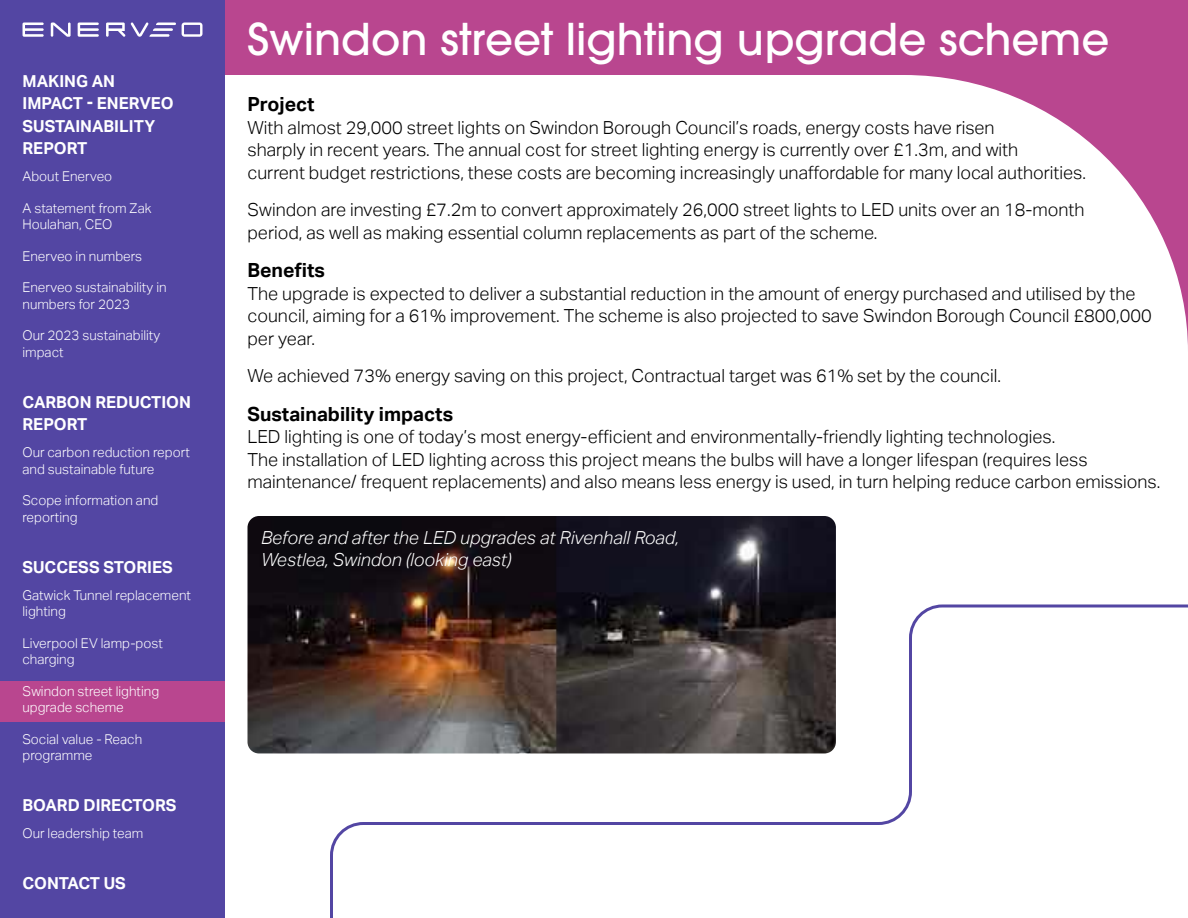
<style>
.page{position:relative;width:1188px;height:918px;background:#fff}
.page>*{position:absolute;margin:0;border:0;box-sizing:border-box;transform-origin:0 0}
.t1{font:500 43.5px "ITC Avant Garde Pro";color:#fff}
.t2{font:700 19.5px "Aktiv Grotesk";color:#000}
.t3{font:300 18px/22.5px "Aktiv Grotesk";color:#000}
.t4{font:italic 300 18px/22.5px "Aktiv Grotesk";color:#fff}
.t5{font:700 16.5px/22.5px "Aktiv Grotesk";color:#fff}
.t6{font:300 13.5px/16.5px "Aktiv Grotesk";color:#fff}
</style>
<div class="page">
<div style="left:0;top:0;width:225px;height:918px;background:#5346a3"></div>
<div style="left:225px;top:0;width:963px;height:918px;background:#b9468f"></div>
<div style="left:225px;top:75px;width:963px;height:843px;background:#fff"></div>
<img style="left:248px;top:516px;width:588px;height:237px">
<div style="left:0;top:681px;width:225px;height:40px;background:#b9468f"></div>
<svg style="left:328px;top:603px;width:860px;height:315px;background:#cac6c5"></svg>
<svg style="left:106px;top:23px;width:70px;height:14px"></svg>
<svg style="left:51px;top:23px;width:20px;height:14px"></svg>
<svg style="left:22px;top:22px;width:22px;height:15px"></svg>
<svg style="left:182px;top:23px;width:20px;height:14px"></svg>
<svg style="left:78px;top:22px;width:21px;height:15px"></svg>
<p class="t5" style="left:22px;top:70px;width:153px">MAKING AN<br>IMPACT - ENERVEO<br>SUSTAINABILITY<br>REPORT</p>
<p class="t6" style="left:22px;top:168px;width:91px">About Enerveo</p>
<p class="t6" style="left:22px;top:200px;width:130px">A statement from Zak<br>Houlahan, CEO</p>
<p class="t6" style="left:22px;top:248px;width:121px">Enerveo in numbers</p>
<p class="t6" style="left:22px;top:279px;width:146px">Enerveo sustainability in numbers for 2023</p>
<p class="t6" style="left:22px;top:327px;width:139px">Our 2023 sustainability impact</p>
<p class="t5" style="left:22px;top:391px;width:170px">CARBON REDUCTION<br>REPORT</p>
<p class="t6" style="left:22px;top:444px;width:169px">Our carbon reduction report and sustainable future</p>
<p class="t6" style="left:22px;top:492px;width:137px">Scope information and reporting</p>
<p class="t5" style="left:22px;top:556px;width:152px">SUCCESS STORIES</p>
<p class="t6" style="left:22px;top:587px;width:170px">Gatwick Tunnel replacement lighting</p>
<p class="t6" style="left:22px;top:635px;width:142px">Liverpool EV lamp-post charging</p>
<p class="t6" style="left:22px;top:683px;width:138px">Swindon street lighting upgrade scheme</p>
<p class="t6" style="left:22px;top:731px;width:121px">Social value - Reach programme</p>
<p class="t5" style="left:22px;top:794px;width:156px">BOARD DIRECTORS</p>
<p class="t6" style="left:22px;top:825px;width:122px">Our leadership team</p>
<p class="t5" style="left:22px;top:872px;width:105px">CONTACT US</p>
<h1 class="t1" style="left:248px;top:11px;width:863px">Swindon street lighting upgrade scheme</h1>
<p class="t2" style="left:248px;top:93px;width:69px">Project</p>
<p class="t3" style="left:248px;top:116px;width:840px">With almost 29,000 street lights on Swindon Borough Council’s roads, energy costs have risen<br>sharply in recent years. The annual cost for street lighting energy is currently over £1.3m, and with<br>current budget restrictions, these costs are becoming increasingly unaffordable for many local authorities.</p>
<p class="t3" style="left:248px;top:199px;width:838px">Swindon are investing £7.2m to convert approximately 26,000 street lights to LED units over an 18-month period, as well as making essential column replacements as part of the scheme.</p>
<p class="t2" style="left:248px;top:259px;width:79px">Benefits</p>
<p class="t3" style="left:248px;top:282px;width:906px">The upgrade is expected to deliver a substantial reduction in the amount of energy purchased and utilised by the council, aiming for a 61% improvement. The scheme is also projected to save Swindon Borough Council £800,000 per year.</p>
<p class="t3" style="left:248px;top:365px;width:755px">We achieved 73% energy saving on this project, Contractual target was 61% set by the council.</p>
<p class="t2" style="left:248px;top:403px;width:207px">Sustainability impacts</p>
<p class="t3" style="left:248px;top:426px;width:914px">LED lighting is one of today’s most energy-efficient and environmentally-friendly lighting technologies.<br>The installation of LED lighting across this project means the bulbs will have a longer lifespan (requires less maintenance/ frequent replacements) and also means less energy is used, in turn helping reduce carbon emissions.</p>
<p class="t4" style="left:261px;top:526px;width:420px">Before and after the LED upgrades at Rivenhall Road,<br>Westlea, Swindon (looking east)</p>
</div>
